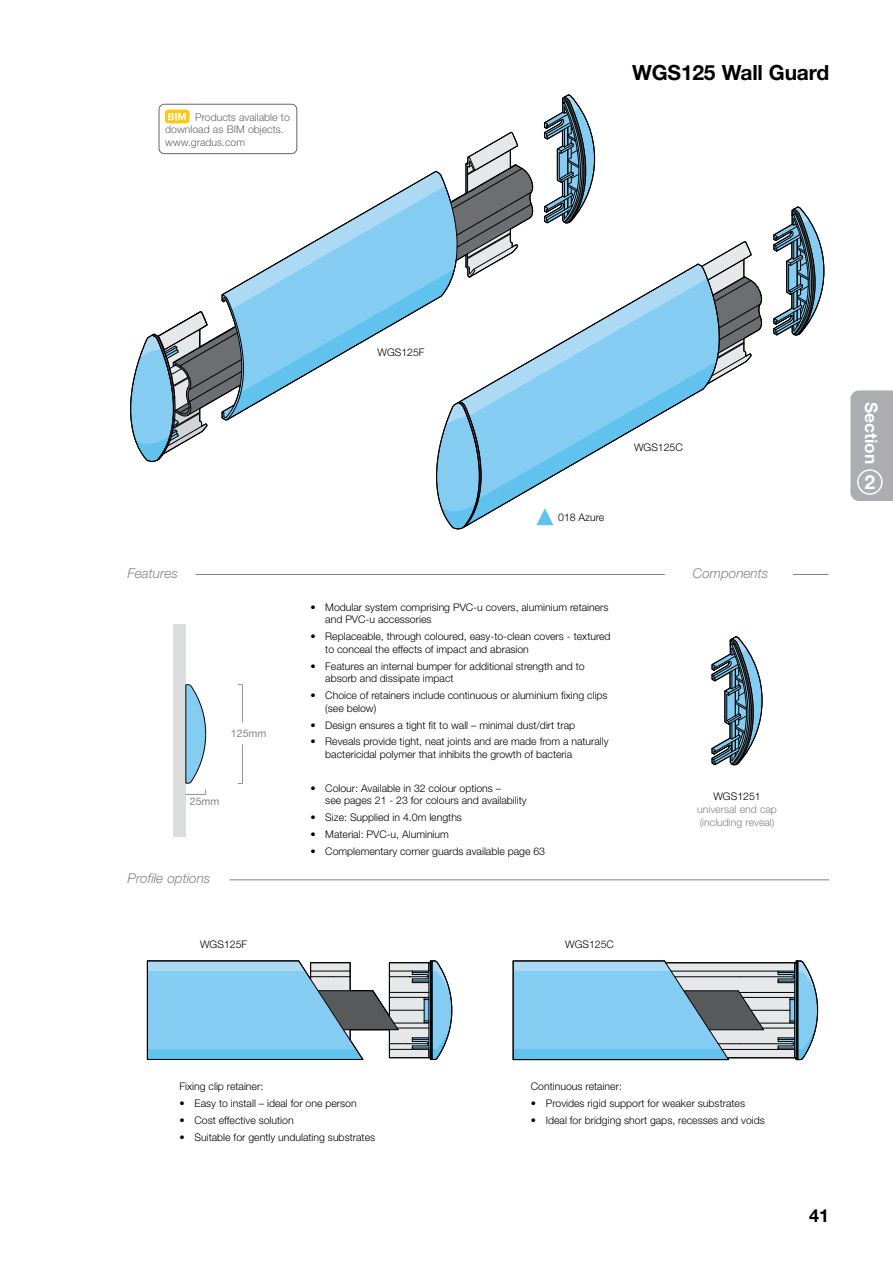
<style>
.page{position:relative;width:893px;height:1263px;background:#fff}
.page>*{position:absolute;margin:0;border:0;box-sizing:border-box;transform-origin:0 0}
.t1{font:700 21px "Helvetica Neue LT";letter-spacing:-.01em;color:#000}
.t2{font:700 19.5px "Helvetica Neue LT";color:#fff}
.t3{font:700 18px "Helvetica Neue LT";color:#000}
.t4{font:700 17.25px "Helvetica Neue LT";color:#fff}
.t5{font:italic 300 13.5px "Helvetica Neue LT";color:#808285}
.t6{font:300 10.5px/12.6px "Helvetica Neue LT";color:#000}
.t7{font:300 10.5px/12.6px "Helvetica Neue LT";color:#636466}
.t8{font:300 10.5px/12.6px "Helvetica Neue LT";color:#808285}
.t9{font:10.5px "Helvetica Neue LT";color:#808285}
</style>
<div class="page">
<hr style="left:230px;top:879px;width:599px;height:1px;background:#808285">
<svg style="left:773px;top:206px;width:52px;height:130px"></svg>
<div style="left:173px;top:625px;width:12px;height:212px;background:#dcddde"></div>
<svg style="left:237px;top:684px;width:6px;height:39px"></svg>
<svg style="left:237px;top:744px;width:6px;height:40px"></svg>
<svg style="left:185px;top:684px;width:21px;height:111px"></svg>
<hr style="left:793px;top:574px;width:35px;height:1px;background:#808285">
<svg style="left:712px;top:636px;width:50px;height:129px"></svg>
<hr style="left:196px;top:574px;width:469px;height:1px;background:#808285">
<svg style="left:513px;top:960px;width:305px;height:100px;background:#8cbad2"></svg>
<svg style="left:147px;top:960px;width:305px;height:100px;background:#8ebcd4"></svg>
<svg style="left:130px;top:94px;width:633px;height:435px"></svg>
<div style="left:850px;top:390px;width:43px;height:111px;background:#abadb0"></div>
<div style="left:857px;top:469px;width:26px;height:26px;border:2px solid #fff;border-radius:50%"></div>
<p class="t7" style="left:165px;top:111px;width:126px;text-indent:30px">Products available to download as BIM objects. www.gradus.com</p>
<h1 class="t1" style="left:632px;top:60px;width:198px">WGS125 Wall Guard</h1>
<p class="t6" style="left:377px;top:345px;width:49px">WGS125F</p>
<p class="t6" style="left:558px;top:510px;width:48px">018 Azure</p>
<p class="t6" style="left:634px;top:440px;width:50px">WGS125C</p>
<p class="t5" style="left:128px;top:565px;width:52px">Features</p>
<p class="t5" style="left:693px;top:565px;width:77px">Components</p>
<p class="t9" style="left:231px;top:727px;width:37px">125mm</p>
<p class="t9" style="left:190px;top:795px;width:31px">25mm</p>
<p class="t5" style="left:128px;top:870px;width:84px">Profile options</p>
<p class="t6" style="left:325px;top:600px;width:285px;text-indent:-15px">• Modular system comprising PVC-u covers, aluminium retainers and PVC-u accessories</p>
<p class="t6" style="left:325px;top:630px;width:287px;text-indent:-15px">• Replaceable, through coloured, easy-to-clean covers - textured to conceal the effects of impact and abrasion</p>
<p class="t6" style="left:325px;top:659px;width:261px;text-indent:-15px">• Features an internal bumper for additional strength and to absorb and dissipate impact</p>
<p class="t6" style="left:325px;top:689px;width:284px;text-indent:-15px">• Choice of retainers include continuous or aluminium fixing clips (see below)</p>
<p class="t6" style="left:310px;top:718px;width:266px">• Design ensures a tight fit to wall – minimal dust/dirt trap</p>
<p class="t6" style="left:325px;top:735px;width:285px;text-indent:-15px">• Reveals provide tight, neat joints and are made from a naturally bactericidal polymer that inhibits the growth of bacteria</p>
<p class="t6" style="left:325px;top:781px;width:203px;text-indent:-15px">• Colour: Available in 32 colour options –<br>see pages 21 - 23 for colours and availability</p>
<p class="t6" style="left:310px;top:811px;width:153px">• Size: Supplied in 4.0m lengths</p>
<p class="t6" style="left:310px;top:828px;width:140px">• Material: PVC-u, Aluminium</p>
<p class="t6" style="left:310px;top:845px;width:236px">• Complementary corner guards available page 63</p>
<p class="t6" style="left:200px;top:938px;width:49px">WGS125F</p>
<p class="t6" style="left:565px;top:938px;width:50px">WGS125C</p>
<p class="t6" style="left:713px;top:790px;width:49px">WGS1251</p>
<p class="t8" style="left:697px;top:803px;width:81px">universal end cap (including reveal)</p>
<h3 class="t4" style="left:882px;top:402px;width:64px;rotate:90deg">Section</h3>
<h2 class="t2" style="left:864px;top:470px;width:12px">2</h2>
<p class="t6" style="left:180px;top:1080px;width:85px">Fixing clip retainer:</p>
<p class="t6" style="left:180px;top:1097px;width:179px">• Easy to install – ideal for one person</p>
<p class="t6" style="left:180px;top:1114px;width:116px">• Cost effective solution</p>
<p class="t6" style="left:180px;top:1131px;width:197px">• Suitable for gently undulating substrates</p>
<p class="t6" style="left:531px;top:1080px;width:93px">Continuous retainer:</p>
<p class="t6" style="left:531px;top:1097px;width:216px">• Provides rigid support for weaker substrates</p>
<p class="t6" style="left:531px;top:1114px;width:236px">• Ideal for bridging short gaps, recesses and voids</p>
<h3 class="t3" style="left:809px;top:1204px;width:22px">41</h3>
</div>
